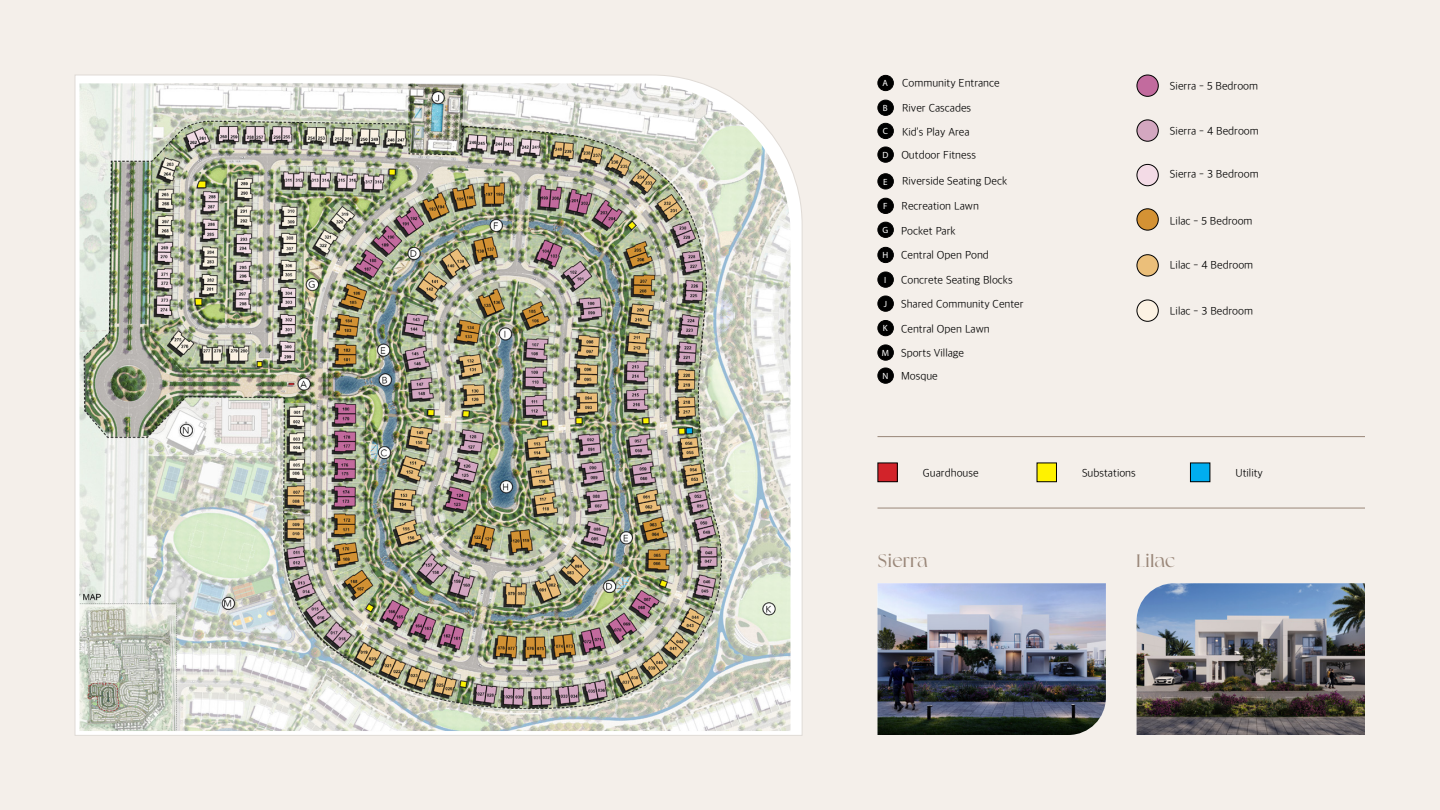
<style>
.page{position:relative;width:1440px;height:810px;background:#f4efea}
.page>*{position:absolute;margin:0;border:0;box-sizing:border-box;transform-origin:0 0}
.t1{font:18px "Rische Demo";color:#998678}
.t2{font:300 11.25px/24.4px "Apple SD Gothic Neo";color:#000}
.t3{font:9px "Myriad Pro";color:#fff}
</style>
<div class="page">
<svg style="left:74px;top:74px;width:729px;height:662px"></svg>
<img style="left:80px;top:83px;width:710px;height:648px">
<img style="left:878px;top:583px;width:228px;height:152px">
<img style="left:1137px;top:583px;width:228px;height:152px">
<div style="left:878px;top:75px;width:15px;height:16px;background:#000;border-radius:50%"></div>
<div style="left:877px;top:75px;width:17px;height:16px;border:1px solid #000;border-radius:50%"></div>
<div style="left:878px;top:100px;width:15px;height:15px;background:#000;border-radius:50%"></div>
<div style="left:877px;top:100px;width:17px;height:16px;border:1px solid #000;border-radius:50%"></div>
<div style="left:878px;top:123px;width:15px;height:16px;background:#000;border-radius:50%"></div>
<div style="left:877px;top:123px;width:17px;height:16px;border:1px solid #000;border-radius:50%"></div>
<div style="left:878px;top:147px;width:15px;height:15px;background:#000;border-radius:50%"></div>
<div style="left:877px;top:147px;width:17px;height:16px;border:1px solid #000;border-radius:50%"></div>
<div style="left:878px;top:174px;width:15px;height:15px;background:#000;border-radius:50%"></div>
<div style="left:877px;top:173px;width:17px;height:16px;border:1px solid #000;border-radius:50%"></div>
<div style="left:878px;top:198px;width:15px;height:15px;background:#000;border-radius:50%"></div>
<div style="left:877px;top:198px;width:17px;height:16px;border:1px solid #000;border-radius:50%"></div>
<div style="left:878px;top:222px;width:15px;height:15px;background:#000;border-radius:50%"></div>
<div style="left:877px;top:222px;width:17px;height:16px;border:1px solid #000;border-radius:50%"></div>
<div style="left:878px;top:247px;width:15px;height:16px;background:#000;border-radius:50%"></div>
<div style="left:877px;top:247px;width:17px;height:16px;border:1px solid #000;border-radius:50%"></div>
<div style="left:878px;top:272px;width:15px;height:15px;background:#000;border-radius:50%"></div>
<div style="left:877px;top:272px;width:17px;height:16px;border:1px solid #000;border-radius:50%"></div>
<div style="left:878px;top:296px;width:15px;height:15px;background:#000;border-radius:50%"></div>
<div style="left:877px;top:296px;width:17px;height:16px;border:1px solid #000;border-radius:50%"></div>
<div style="left:878px;top:320px;width:15px;height:16px;background:#000;border-radius:50%"></div>
<div style="left:877px;top:320px;width:17px;height:16px;border:1px solid #000;border-radius:50%"></div>
<div style="left:878px;top:345px;width:15px;height:15px;background:#000;border-radius:50%"></div>
<div style="left:877px;top:345px;width:17px;height:16px;border:1px solid #000;border-radius:50%"></div>
<div style="left:878px;top:368px;width:15px;height:15px;background:#000;border-radius:50%"></div>
<div style="left:877px;top:368px;width:17px;height:16px;border:1px solid #000;border-radius:50%"></div>
<div style="left:1137px;top:75px;width:21px;height:21px;background:#c26b9e;border-radius:50%"></div>
<div style="left:1137px;top:75px;width:22px;height:22px;border:1px solid #000;border-radius:50%"></div>
<div style="left:1137px;top:120px;width:21px;height:21px;background:#d3a7c0;border-radius:50%"></div>
<div style="left:1137px;top:120px;width:22px;height:22px;border:1px solid #000;border-radius:50%"></div>
<div style="left:1137px;top:164px;width:21px;height:22px;background:#f3dbe6;border-radius:50%"></div>
<div style="left:1137px;top:164px;width:22px;height:22px;border:1px solid #000;border-radius:50%"></div>
<div style="left:1137px;top:300px;width:21px;height:21px;background:#fcf2e3;border-radius:50%"></div>
<div style="left:1137px;top:300px;width:22px;height:22px;border:1px solid #000;border-radius:50%"></div>
<div style="left:1137px;top:255px;width:21px;height:21px;background:#ebbf7a;border-radius:50%"></div>
<div style="left:1137px;top:254px;width:22px;height:22px;border:1px solid #000;border-radius:50%"></div>
<div style="left:1137px;top:209px;width:21px;height:21px;background:#d49234;border-radius:50%"></div>
<div style="left:1137px;top:208px;width:22px;height:23px;border:1px solid #000;border-radius:50%"></div>
<hr style="left:878px;top:508px;width:487px;height:1px;background:#998678">
<hr style="left:878px;top:436px;width:487px;height:1px;background:#998678">
<div style="left:1037px;top:463px;width:19px;height:19px;background:#fff200"></div>
<div style="left:1037px;top:463px;width:20px;height:19px;border:1px solid #000"></div>
<div style="left:1190px;top:463px;width:20px;height:19px;background:#00adef"></div>
<div style="left:1190px;top:463px;width:20px;height:19px;border:1px solid #000"></div>
<div style="left:878px;top:463px;width:19px;height:19px;background:#d2232a"></div>
<div style="left:878px;top:463px;width:20px;height:19px;border:1px solid #000"></div>
<p class="t3" style="left:883px;top:78px;width:7px">A</p>
<p class="t3" style="left:883px;top:103px;width:6px">B</p>
<p class="t3" style="left:883px;top:126px;width:7px">C</p>
<p class="t3" style="left:882px;top:149px;width:7px">D</p>
<p class="t3" style="left:883px;top:176px;width:6px">E</p>
<p class="t3" style="left:883px;top:201px;width:6px">F</p>
<p class="t3" style="left:882px;top:225px;width:7px">G</p>
<p class="t3" style="left:882px;top:250px;width:7px">H</p>
<p class="t3" style="left:884px;top:274px;width:4px">I</p>
<p class="t3" style="left:884px;top:298px;width:5px">J</p>
<p class="t3" style="left:883px;top:323px;width:6px">K</p>
<p class="t3" style="left:882px;top:347px;width:9px">M</p>
<p class="t3" style="left:882px;top:370px;width:7px">N</p>
<p class="t2" style="left:902px;top:71px;width:99px">Community Entrance</p>
<p class="t2" style="left:901px;top:97px;width:76px;line-height:23.6px">River Cascades<br>Kid s’ Play Area<br>Outdoor Fitness</p>
<p class="t2" style="left:902px;top:169px;width:107px">Riverside Seating Deck</p>
<p class="t2" style="left:901px;top:195px;width:124px">Recreation Lawn<br>Pocket Park<br>Central Open Pond<br>Concrete Seating Blocks<br>Shared Community Center</p>
<p class="t2" style="left:901px;top:318px;width:90px;line-height:23.4px">Central Open Lawn<br>Sports Village<br>Mosque</p>
<p class="t2" style="left:923px;top:461px;width:57px">Guardhouse</p>
<h1 class="t1" style="left:878px;top:553px;width:52px">Sierra</h1>
<p class="t2" style="left:1170px;top:75px;width:90px">Sierra 5- Bedroom</p>
<p class="t2" style="left:1170px;top:120px;width:90px">Sierra 4- Bedroom</p>
<p class="t2" style="left:1170px;top:163px;width:90px">Sierra 3- Bedroom</p>
<p class="t2" style="left:1170px;top:209px;width:84px">Lilac 5- Bedroom</p>
<p class="t2" style="left:1170px;top:254px;width:85px">Lilac 4- Bedroom</p>
<p class="t2" style="left:1170px;top:299px;width:85px">Lilac 3- Bedroom</p>
<p class="t2" style="left:1082px;top:461px;width:55px">Substations</p>
<p class="t2" style="left:1235px;top:461px;width:29px">Utility</p>
<h1 class="t1" style="left:1137px;top:553px;width:40px">Lilac</h1>
</div>
